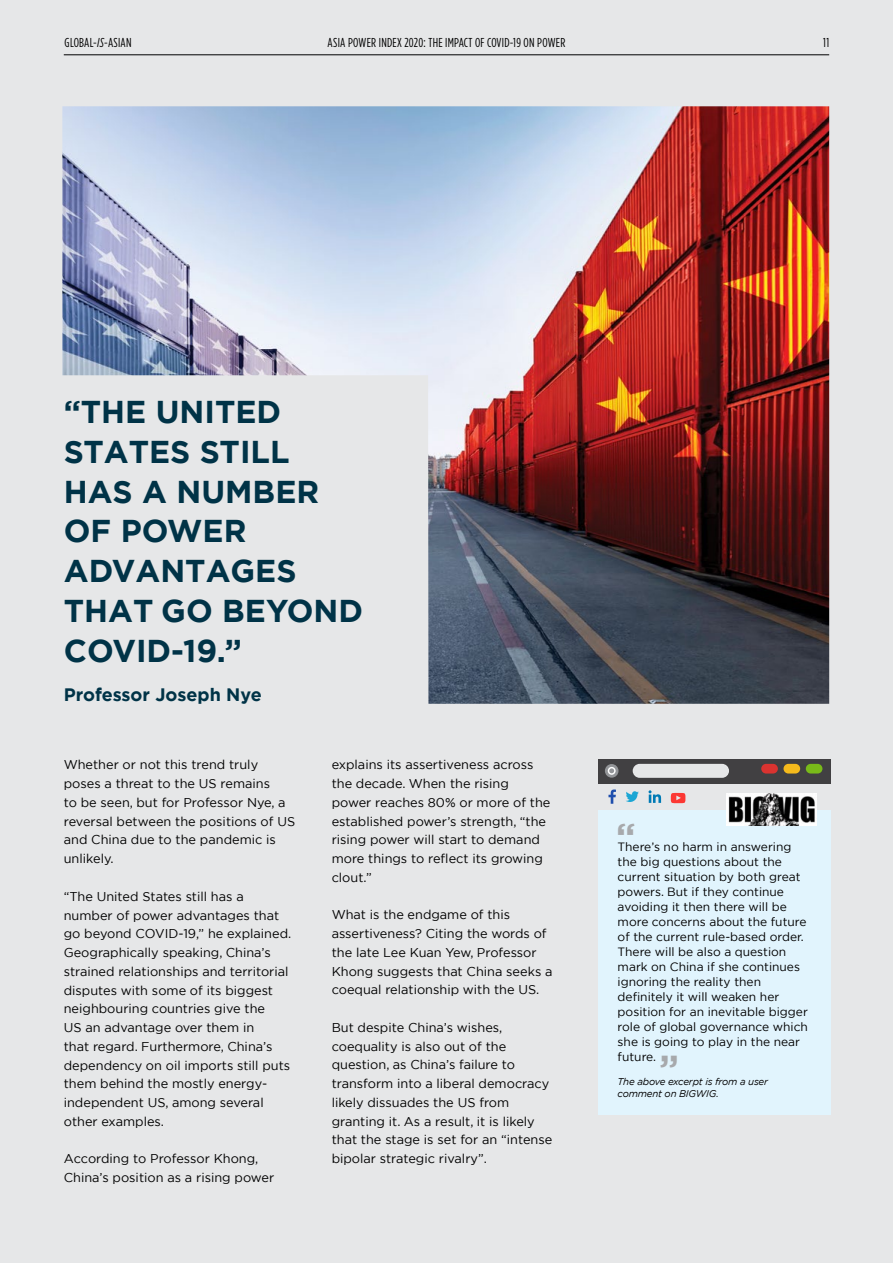
<style>
.page{position:relative;width:893px;height:1263px;background:#e6e7e8}
.page>*{position:absolute;margin:0;border:0;box-sizing:border-box;transform-origin:0 0}
.t1{font:700 36px "Gotham";color:#a7a9ac}
.t2{font:700 31.5px/39.8px "Gotham";color:#003347}
.t3{font:700 18px "Gotham";color:#003347}
.t4{font:12.9px "Gotham Condensed";letter-spacing:.02em;color:#000}
.t5{font:12.75px/18.8px "Gotham";color:#000}
.t6{font:12px/15px "Gotham";color:#000}
.t7{font:italic 9.75px/12px "Gotham";letter-spacing:-.02em;color:#000}
.s1{font-style:italic}
</style>
<div class="page">
<hr style="left:64px;top:54px;width:765px;height:1px;background:#000">
<img style="left:62px;top:106px;width:767px;height:598px">
<div style="left:598px;top:759px;width:232px;height:355px;background:#e1f4fd"></div>
<div style="left:598px;top:781px;width:232px;height:29px;background:#e6e7e8"></div>
<svg style="left:608px;top:789px;width:8px;height:15px"></svg>
<svg style="left:626px;top:791px;width:13px;height:11px"></svg>
<svg style="left:648px;top:790px;width:13px;height:13px"></svg>
<svg style="left:670px;top:793px;width:16px;height:10px"></svg>
<div style="left:598px;top:759px;width:232px;height:25px;background:#414042"></div>
<svg style="left:605px;top:764px;width:13px;height:14px"></svg>
<svg style="left:608px;top:767px;width:8px;height:8px"></svg>
<svg style="left:609px;top:768px;width:5px;height:5px"></svg>
<div style="left:633px;top:764px;width:96px;height:14px;background:#e6e7e8;border-radius:7px"></div>
<div style="left:761px;top:764px;width:17px;height:9px;background:#d93330;border-radius:5px"></div>
<div style="left:783px;top:764px;width:17px;height:9px;background:#f5ba1c;border-radius:5px"></div>
<div style="left:806px;top:764px;width:16px;height:9px;background:#79ba19;border-radius:5px"></div>
<img style="left:727px;top:794px;width:89px;height:31px">
<p class="t4" style="left:65px;top:35px;width:68px">GLOBAL-<span class="s1">IS</span>-ASIAN</p>
<p class="t4" style="left:823px;top:35px;width:7px">11</p>
<p class="t4" style="left:328px;top:35px;width:239px">ASIA POWER INDEX 2020: THE IMPACT OF COVID-19 ON POWER</p>
<h2 class="t2" style="left:64px;top:392px;width:301px">“THE UNITED<br>STATES STILL<br>HAS A NUMBER<br>OF POWER<br>ADVANTAGES<br>THAT GO BEYOND<br>COVID-19.”</h2>
<h3 class="t3" style="left:64px;top:683px;width:200px">Professor Joseph Nye</h3>
<p class="t5" style="left:64px;top:755px;width:233px">Whether or not this trend truly poses a threat to the US remains<br>to be seen, but for Professor Nye, a reversal between the positions of US and China due to the pandemic is unlikely.</p>
<p class="t5" style="left:64px;top:886px;width:229px">“The United States still has a number of power advantages that go beyond COVID-19,” he explained.<br>Geographically speaking, China’s strained relationships and territorial disputes with some of its biggest neighbouring countries give the<br>US an advantage over them in<br>that regard. Furthermore, China’s dependency on oil imports still puts them behind the mostly energy&shy;independent US, among several other examples.</p>
<p class="t5" style="left:64px;top:1149px;width:212px">According to Professor Khong,<br>China’s position as a rising power</p>
<p class="t5" style="left:332px;top:755px;width:220px">explains its assertiveness across the decade. When the rising power reaches 80% or more of the established power’s strength, “the rising power will start to demand more things to reflect its growing clout.”</p>
<p class="t5" style="left:332px;top:905px;width:222px">What is the endgame of this assertiveness? Citing the words of the late Lee Kuan Yew, Professor<br>Khong suggests that China seeks a coequal relationship with the US.</p>
<p class="t5" style="left:332px;top:1018px;width:222px">But despite China’s wishes, coequality is also out of the question, as China’s failure to transform into a liberal democracy likely dissuades the US from granting it. As a result, it is likely that the stage is set for an “intense bipolar strategic rivalry”.</p>
<h1 class="t1" style="left:616px;top:812px;width:21px">“</h1>
<p class="t6" style="left:618px;top:839px;width:192px">There’s no harm in answering the big questions about the current situation by both great powers. But if they continue avoiding it then there will be more concerns about the future of the current rule-based order.<br>There will be also a question mark on China if she continues ignoring the reality then definitely it will weaken her position for an inevitable bigger role of global governance which she is going to play in the near future.</p>
<p class="t7" style="left:618px;top:1075px;width:152px">The above excerpt is from a user comment on BIGWIG.</p>
<h1 class="t1" style="left:659px;top:1044px;width:21px">”</h1>
</div>
